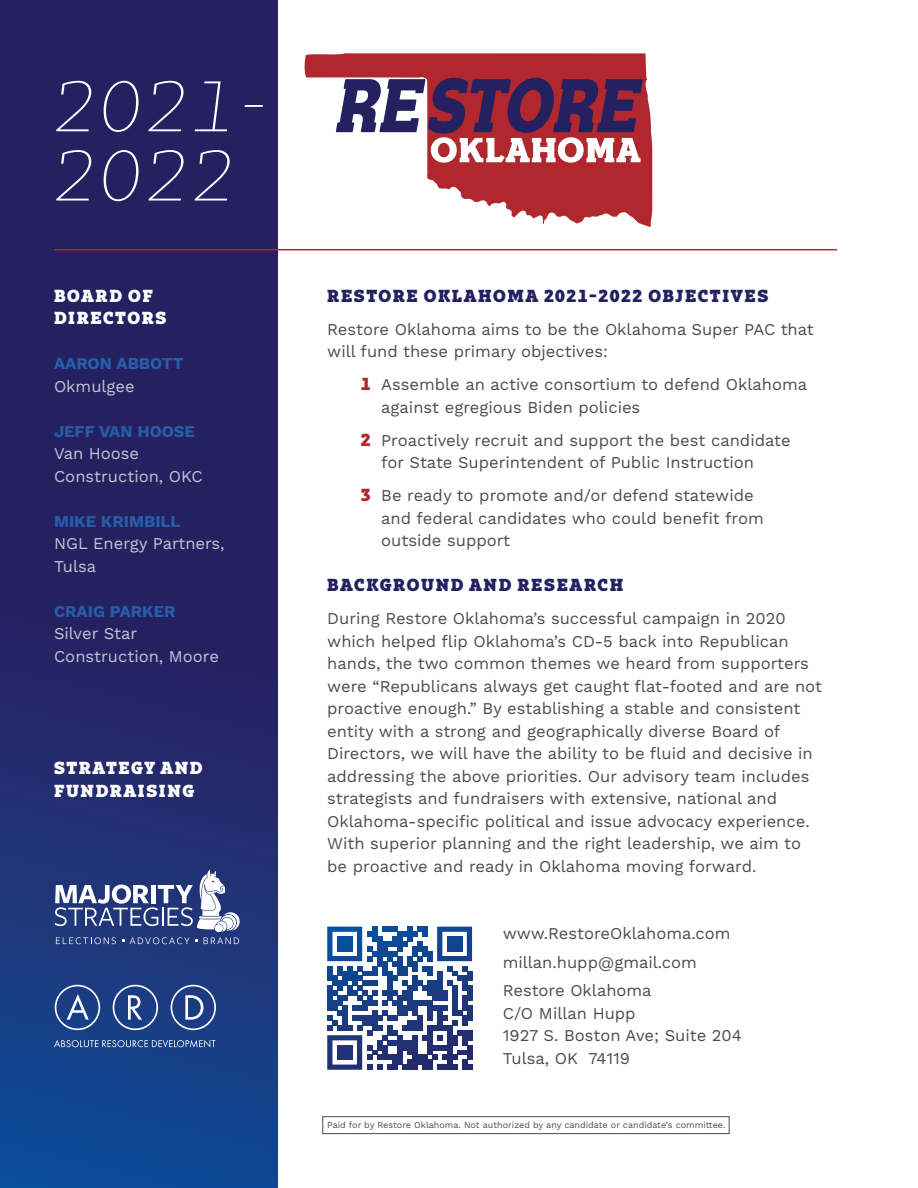
<style>
.page{position:relative;width:918px;height:1188px;background:#fff}
.page>*{position:absolute;margin:0;border:0;box-sizing:border-box;transform-origin:0 0}
.t1{font:italic 100 67.35px/69.3px "Bw Glenn Slab";letter-spacing:.09em;color:#fff}
.t2{font:16.5px/22.5px "Work Sans";color:#4b4c4d}
.t3{font:16.5px/22.5px "Work Sans";color:#c7c3d4}
.t4{font:900 16.5px "Bw Glenn Slab";letter-spacing:.1em;color:#252161}
.t5{font:700 16.5px "Work Sans";color:#275eac}
.t6{font:900 16.5px/22.5px "Bw Glenn Slab";letter-spacing:.1em;color:#fff}
.Disclaimer{font:9px "Work Sans";color:#4b4c4d}
.s1{font-family:"Bw Glenn Slab";font-weight:900;color:#b0282e}
</style>
<div class="page">
<div style="left:322px;top:1116px;width:408px;height:18px;border:1px solid #4b4c4d"></div>
<svg style="left:0;top:0;width:278px;height:1188px;background:#21296b"></svg>
<svg style="left:304px;top:53px;width:348px;height:174px;fill:#b0282e"></svg>
<svg style="left:336px;top:78px;width:307px;height:85px"></svg>
<hr style="left:54px;top:249px;width:783px;height:1px;background:#b0282e">
<svg style="left:55px;top:870px;width:186px;height:74px"></svg>
<svg style="left:54px;top:1040px;width:161px;height:8px"></svg>
<svg style="left:55px;top:985px;width:45px;height:45px;background:#43619b"></svg>
<svg style="left:113px;top:985px;width:45px;height:45px;background:#45619a"></svg>
<svg style="left:171px;top:985px;width:45px;height:45px;background:#486299"></svg>
<svg style="left:327px;top:927px;width:145px;height:143px"></svg>
<div style="left:337px;top:937px;width:15px;height:14px;background:#094d9d"></div>
<div style="left:447px;top:937px;width:15px;height:14px;background:#0f458f"></div>
<div style="left:337px;top:1045px;width:15px;height:15px;background:#203477"></div>
<p class="t1" style="left:54px;top:69px;width:215px">2021-<br>2022</p>
<p class="t6" style="left:54px;top:284px;width:114px">BOARD OF<br>DIRECTORS</p>
<p class="t5" style="left:54px;top:354px;width:131px">AARON ABBOTT</p>
<p class="t3" style="left:54px;top:375px;width:82px">Okmulgee</p>
<p class="t5" style="left:54px;top:421px;width:142px">JEFF VAN HOOSE</p>
<p class="t3" style="left:54px;top:443px;width:150px">Van Hoose<br>Construction, OKC</p>
<p class="t5" style="left:54px;top:511px;width:128px">MIKE KRIMBILL</p>
<p class="t3" style="left:54px;top:533px;width:172px">NGL Energy Partners,<br>Tulsa</p>
<p class="t5" style="left:54px;top:601px;width:123px">CRAIG PARKER</p>
<p class="t3" style="left:54px;top:623px;width:167px">Silver Star<br>Construction, Moore</p>
<p class="t6" style="left:54px;top:756px;width:150px">STRATEGY AND<br>FUNDRAISING</p>
<p class="t4" style="left:327px;top:285px;width:443px">RESTORE OKLAHOMA 2021-2022 OBJECTIVES</p>
<p class="t2" style="left:327px;top:318px;width:488px">Restore Oklahoma aims to be the Oklahoma Super PAC that will fund these primary objectives:</p>
<p class="t2" style="left:381px;top:374px;width:427px;text-indent:-20px"><span class="s1">1</span> Assemble an active consortium to defend Oklahoma against egregious Biden policies</p>
<p class="t2" style="left:381px;top:429px;width:411px;text-indent:-20px"><span class="s1">2</span> Proactively recruit and support the best candidate for State Superintendent of Public Instruction</p>
<p class="t2" style="left:381px;top:485px;width:384px;text-indent:-20px"><span class="s1">3</span> Be ready to promote and/or defend statewide and federal candidates who could benefit from outside support</p>
<p class="t4" style="left:327px;top:574px;width:297px">BACKGROUND AND RESEARCH</p>
<p class="t2" style="left:327px;top:608px;width:496px">During Restore Oklahoma’s successful campaign in 2020 which helped flip Oklahoma’s CD-5 back into Republican hands, the two common themes we heard from supporters were “Republicans always get caught flat-footed and are not proactive enough.” By establishing a stable and consistent entity with a strong and geographically diverse Board of Directors, we will have the ability to be fluid and decisive in addressing the above priorities. Our advisory team includes strategists and fundraisers with extensive, national and Oklahoma-specific political and issue advocacy experience.<br>With superior planning and the right leadership, we aim to be proactive and ready in Oklahoma moving forward.</p>
<p class="t2" style="left:503px;top:923px;width:229px">www.RestoreOklahoma.com</p>
<p class="t2" style="left:503px;top:951px;width:196px">millan.hupp@gmail.com</p>
<p class="t2" style="left:503px;top:980px;width:150px">Restore Oklahoma<br>C/O Millan Hupp</p>
<p class="t2" style="left:503px;top:1025px;width:241px">1927 S. Boston Ave; Suite 204</p>
<p class="t2" style="left:503px;top:1047px;width:129px">Tulsa, OK 74119</p>
<p class="Disclaimer" style="left:327px;top:1120px;width:400px">Paid for by Restore Oklahoma. Not authorized by any candidate or candidate’s committee.</p>
</div>
